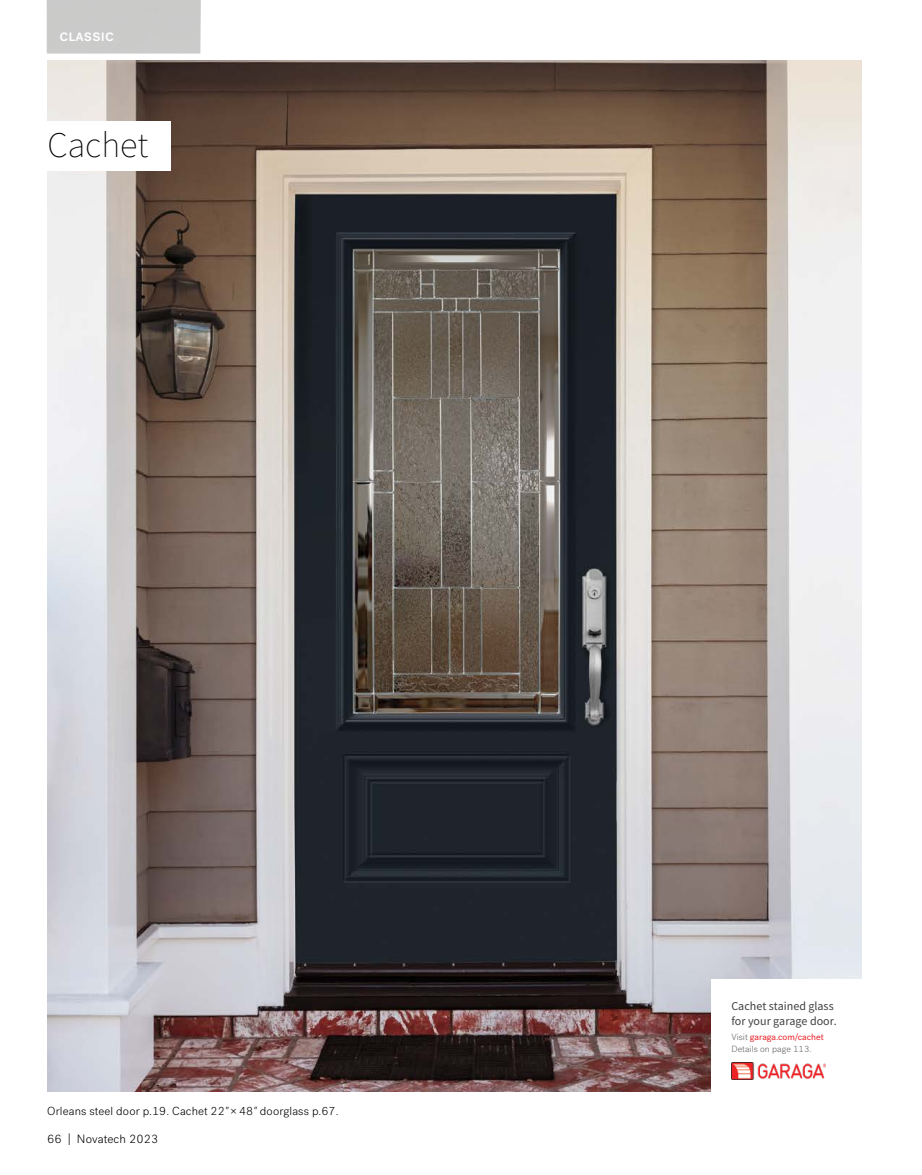
<style>
.page{position:relative;width:922px;height:1175px;background:#fff}
.page>*{position:absolute;margin:0;border:0;box-sizing:border-box;transform-origin:0 0}
.t1{font:200 36px "Source Sans Pro";color:#000}
.t2{font:500 15px "Post Grotesk";letter-spacing:.01em;color:#fff}
.t3{font:12px/15px "Source Sans Pro";color:#414042}
.t4{font:300 12px "Post Grotesk";letter-spacing:.01em;color:#000}
.t5{font:300 11.7px "Post Grotesk";letter-spacing:.01em;color:#000}
.t6{font:300 9px/12px "Post Grotesk";letter-spacing:.005em;color:#636466}
.s1{font-style:italic}
.s2{font-weight:400;color:#ec2027}
</style>
<div class="page">
<div style="left:47px;top:0;width:154px;height:54px;background:#cacaca"></div>
<img style="left:47px;top:61px;width:813px;height:1030px">
<div style="left:0;top:121px;width:170px;height:50px;background:#fff"></div>
<div style="left:710px;top:979px;width:153px;height:122px;background:#fff"></div>
<img style="left:731px;top:1062px;width:93px;height:17px">
<p class="t2" style="left:59px;top:26px;width:56px">CLASSIC</p>
<h1 class="t1" style="left:48px;top:124px;width:102px">Cachet</h1>
<p class="t5" style="left:47px;top:1104px;width:292px">Orleans steel door p.19. Cachet 22<span class="s1">"</span>×48<span class="s1">"</span> doorglass p.67.</p>
<p class="t4" style="left:47px;top:1132px;width:112px">66 | Novatech 2023</p>
<p class="t3" style="left:731px;top:998px;width:107px">Cachet stained glass for your garage door.</p>
<p class="t6" style="left:731px;top:1030px;width:94px">Visit <span class="s2">garaga.com/cachet<br></span>Details on page 113.</p>
</div>
